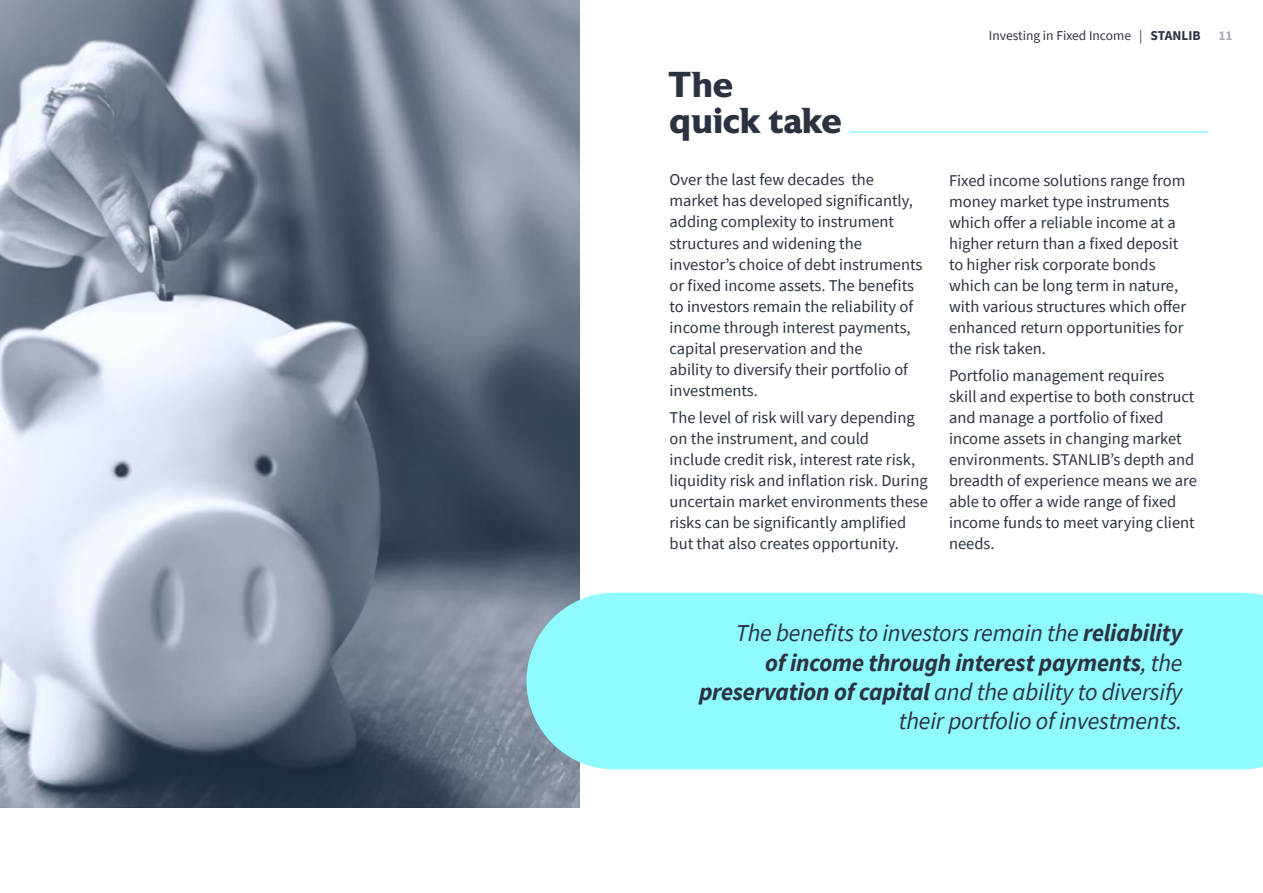
<style>
.page{position:relative;width:1263px;height:893px;background:#fff}
.page>*{position:absolute;margin:0;border:0;box-sizing:border-box;transform-origin:0 0}
.t1{font:700 36px/36px "Astoria";color:#2b3341}
.t2{font:italic 24.3px/29.1px "Source Sans Pro";letter-spacing:-.01em;color:#2b3341;text-align:right}
.t3{font:16.5px/21px "Source Sans Pro";color:#2b3341}
.t4{font:13.5px "Source Sans Pro";color:#2b3341}
.t5{font:700 13.5px "Source Sans Pro";color:#a6adb5}
.s1{font-weight:700}
</style>
<div class="page">
<img style="left:0;top:0;width:579px;height:808px">
<div style="left:526px;top:593px;width:737px;height:176px;background:#8ffaff"></div>
<hr style="left:850px;top:131px;width:358px;height:2px;background:#8ffaff">
<h1 class="t1" style="left:670px;top:66px;width:174px">The<br>quick take</h1>
<p class="t3" style="left:670px;top:169px;width:254px">Over the last few decades the market has developed significantly, adding complexity to instrument structures and widening the investor’s choice of debt instruments or fixed income assets. The benefits to investors remain the reliability of income through interest payments, capital preservation and the<br>ability to diversify their portfolio of investments.</p>
<p class="t3" style="left:670px;top:407px;width:260px">The level of risk will vary depending on the instrument, and could<br>include credit risk, interest rate risk, liquidity risk and inflation risk. During uncertain market environments these risks can be significantly amplified but that also creates opportunity.</p>
<p class="t4" style="left:989px;top:27px;width:213px">Investing in Fixed Income | <span class="s1">STANLIB</span></p>
<p class="t5" style="left:1218px;top:27px;width:16px">11</p>
<p class="t3" style="left:949px;top:169px;width:238px">Fixed income solutions range from money market type instruments which offer a reliable income at a higher return than a fixed deposit to higher risk corporate bonds which can be long term in nature, with various structures which offer enhanced return opportunities for the risk taken.</p>
<p class="t3" style="left:949px;top:365px;width:249px">Portfolio management requires<br>skill and expertise to both construct and manage a portfolio of fixed income assets in changing market environments. STANLIB’s depth and breadth of experience means we are able to offer a wide range of fixed income funds to meet varying client needs.</p>
<h2 class="t2" style="left:699px;top:619px;width:485px">The benefits to investors remain the <span class="s1">reliability<br>of income through interest payments</span>, the <span class="s1">preservation of capital</span> and the ability to diversify their portfolio of investments.</h2>
</div>
